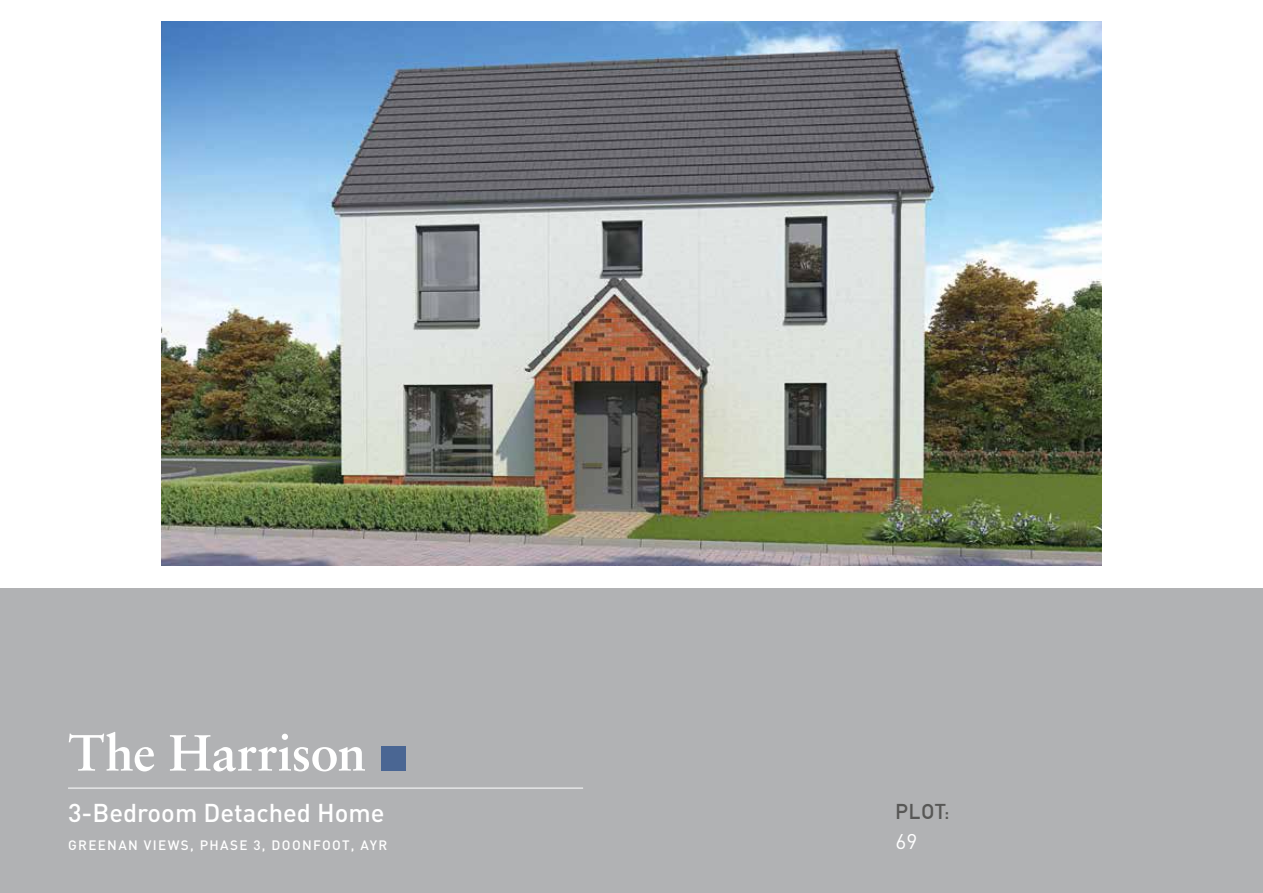
<style>
.page{position:relative;width:1263px;height:893px;background:#fff}
.page>*{position:absolute;margin:0;border:0;box-sizing:border-box;transform-origin:0 0}
.t1{font:700 51px "Sabon";letter-spacing:-.005em;color:#fff}
.t2{font:500 25.5px "DIN";color:#fff}
.t3{font:700 21px "DIN Alternate";color:#575756}
.t4{font:21px "DIN";color:#fff}
.t5{font:500 13.5px "DIN";letter-spacing:.1em;color:#fff}
</style>
<div class="page">
<div style="left:0;top:589px;width:1263px;height:304px;background:#b1b2b4"></div>
<hr style="left:68px;top:788px;width:515px;height:1px;background:#fff">
<div style="left:381px;top:746px;width:25px;height:25px;background:#4a6693"></div>
<img style="left:162px;top:21px;width:939px;height:545px">
<h1 class="t1" style="left:68px;top:721px;width:300px">The Harrison</h1>
<h2 class="t2" style="left:68px;top:797px;width:318px">3-Bedroom Detached Home</h2>
<h3 class="t3" style="left:895px;top:799px;width:56px">PLOT:</h3>
<h3 class="t4" style="left:895px;top:828px;width:23px">69</h3>
<p class="t5" style="left:68px;top:836px;width:321px">GREENAN VIEWS, PHASE 3, DOONFOOT, AYR</p>
</div>
